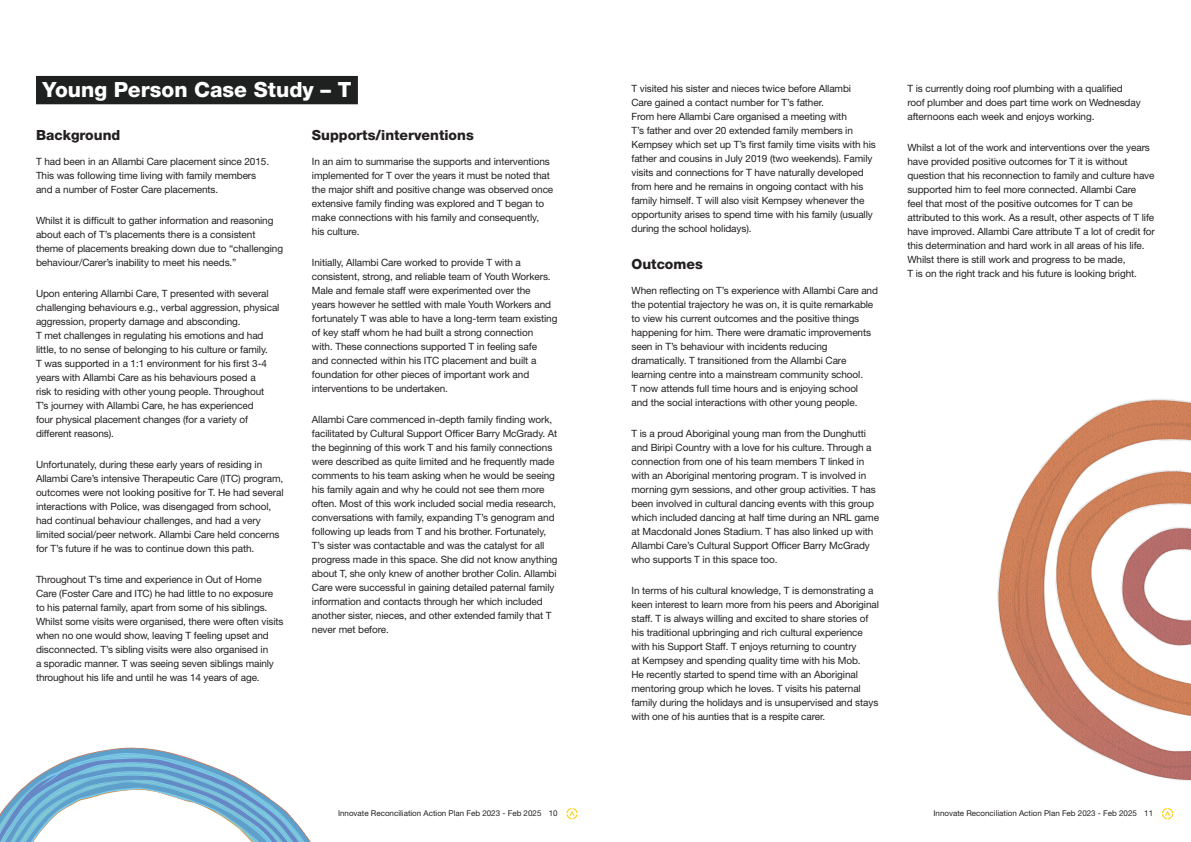
<style>
.page{position:relative;width:1191px;height:842px;background:#fff}
.page>*{position:absolute;margin:0;border:0;box-sizing:border-box;transform-origin:0 0}
.Headers_on_Black_Pan{font:800 21px "Helvetica Neue LT Std";color:#fff}
.Header_2{font:800 14px "Helvetica Neue LT Std";color:#231f20}
.Body{font:10px/14px "Helvetica Neue LT Std";letter-spacing:-.01em;color:#231f20}
.Page_Number{font:8px "Helvetica Neue LT Std";color:#231f20}
</style>
<div class="page">
<div style="left:36px;top:76px;width:322px;height:28px;background:#1f2020"></div>
<svg style="left:0;top:747px;width:311px;height:95px"></svg>
<svg style="left:997px;top:399px;width:194px;height:382px"></svg>
<svg style="left:1162px;top:808px;width:11px;height:11px"></svg>
<svg style="left:566px;top:808px;width:11px;height:11px"></svg>
<p class="Headers_on_Black_Pan" style="left:43px;top:77px;width:310px">Young Person Case Study – T</p>
<p class="Header_2" style="left:36px;top:126px;width:86px">Background</p>
<p class="Body" style="left:36px;top:154px;width:235px">T had been in an Allambi Care placement since 2015.<br>This was following time living with family members and a number of Foster Care placements.</p>
<p class="Body" style="left:36px;top:213px;width:249px">Whilst it is difficult to gather information and reasoning about each of T’s placements there is a consistent theme of placements breaking down due to “challenging behaviour/Carer’s inability to meet his needs.”</p>
<p class="Body" style="left:36px;top:286px;width:245px">Upon entering Allambi Care, T presented with several challenging behaviours e.g., verbal aggression, physical aggression, property damage and absconding.<br>T met challenges in regulating his emotions and had little, to no sense of belonging to his culture or family.<br>T was supported in a 1:1 environment for his first 3-4 years with Allambi Care as his behaviours posed a<br>risk to residing with other young people. Throughout<br>T’s journey with Allambi Care, he has experienced<br>four physical placement changes (for a variety of different reasons).</p>
<p class="Body" style="left:36px;top:457px;width:249px">Unfortunately, during these early years of residing in Allambi Care’s intensive Therapeutic Care (ITC) program, outcomes were not looking positive for T. He had several interactions with Police, was disengaged from school, had continual behaviour challenges, and had a very limited social/peer network. Allambi Care held concerns for T’s future if he was to continue down this path.</p>
<p class="Body" style="left:36px;top:572px;width:249px">Throughout T’s time and experience in Out of Home Care (Foster Care and ITC) he had little to no exposure to his paternal family, apart from some of his siblings.<br>Whilst some visits were organised, there were often visits when no one would show, leaving T feeling upset and disconnected. T’s sibling visits were also organised in<br>a sporadic manner. T was seeing seven siblings mainly throughout his life and until he was 14 years of age.</p>
<p class="Header_2" style="left:312px;top:126px;width:163px">Supports/interventions</p>
<p class="Body" style="left:312px;top:154px;width:243px">In an aim to summarise the supports and interventions implemented for T over the years it must be noted that the major shift and positive change was observed once extensive family finding was explored and T began to make connections with his family and consequently, his culture.</p>
<p class="Body" style="left:312px;top:255px;width:247px">Initially, Allambi Care worked to provide T with a consistent, strong, and reliable team of Youth Workers.<br>Male and female staff were experimented over the<br>years however he settled with male Youth Workers and fortunately T was able to have a long-term team existing of key staff whom he had built a strong connection<br>with. These connections supported T in feeling safe<br>and connected within his ITC placement and built a foundation for other pieces of important work and interventions to be undertaken.</p>
<p class="Body" style="left:312px;top:412px;width:247px">Allambi Care commenced in-depth family finding work, facilitated by Cultural Support Officer Barry McGrady. At the beginning of this work T and his family connections were described as quite limited and he frequently made comments to his team asking when he would be seeing his family again and why he could not see them more often. Most of this work included social media research, conversations with family, expanding T’s genogram and following up leads from T and his brother. Fortunately, T’s sister was contactable and was the catalyst for all progress made in this space. She did not know anything about T, she only knew of another brother Colin. Allambi Care were successful in gaining detailed paternal family information and contacts through her which included another sister, nieces, and other extended family that T never met before.</p>
<p class="Body" style="left:631px;top:81px;width:246px">T visited his sister and nieces twice before Allambi<br>Care gained a contact number for T’s father.<br>From here Allambi Care organised a meeting with<br>T’s father and over 20 extended family members in Kempsey which set up T’s first family time visits with his father and cousins in July 2019 (two weekends). Family visits and connections for T have naturally developed from here and he remains in ongoing contact with his family himself. T will also visit Kempsey whenever the opportunity arises to spend time with his family (usually during the school holidays).</p>
<p class="Header_2" style="left:631px;top:256px;width:73px">Outcomes</p>
<p class="Body" style="left:631px;top:283px;width:248px">When reflecting on T’s experience with Allambi Care and the potential trajectory he was on, it is quite remarkable to view his current outcomes and the positive things happening for him. There were dramatic improvements seen in T’s behaviour with incidents reducing dramatically. T transitioned from the Allambi Care learning centre into a mainstream community school.<br>T now attends full time hours and is enjoying school<br>and the social interactions with other young people.</p>
<p class="Body" style="left:631px;top:426px;width:249px">T is a proud Aboriginal young man from the Dunghutti and Biripi Country with a love for his culture. Through a connection from one of his team members T linked in with an Aboriginal mentoring program. T is involved in morning gym sessions, and other group activities. T has been involved in cultural dancing events with this group which included dancing at half time during an NRL game at Macdonald Jones Stadium. T has also linked up with Allambi Care’s Cultural Support Officer Barry McGrady who supports T in this space too.</p>
<p class="Body" style="left:631px;top:583px;width:249px">In terms of his cultural knowledge, T is demonstrating a keen interest to learn more from his peers and Aboriginal staff. T is always willing and excited to share stories of his traditional upbringing and rich cultural experience with his Support Staff. T enjoys returning to country<br>at Kempsey and spending quality time with his Mob.<br>He recently started to spend time with an Aboriginal mentoring group which he loves. T visits his paternal family during the holidays and is unsupervised and stays with one of his aunties that is a respite carer.</p>
<p class="Body" style="left:907px;top:81px;width:235px">T is currently doing roof plumbing with a qualified roof plumber and does part time work on Wednesday afternoons each week and enjoys working.</p>
<p class="Body" style="left:907px;top:140px;width:249px">Whilst a lot of the work and interventions over the years have provided positive outcomes for T it is without question that his reconnection to family and culture have supported him to feel more connected. Allambi Care<br>feel that most of the positive outcomes for T can be attributed to this work. As a result, other aspects of T life have improved. Allambi Care attribute T a lot of credit for this determination and hard work in all areas of his life.<br>Whilst there is still work and progress to be made,<br>T is on the right track and his future is looking bright.</p>
<p class="Page_Number" style="left:338px;top:809px;width:205px">Innovate Reconciliation Action Plan Feb 2023 - Feb 2025</p>
<p class="Page_Number" style="left:549px;top:809px;width:10px">10</p>
<p class="Page_Number" style="left:933px;top:809px;width:205px">Innovate Reconciliation Action Plan Feb 2023 - Feb 2025</p>
<p class="Page_Number" style="left:1144px;top:809px;width:10px">11</p>
</div>
